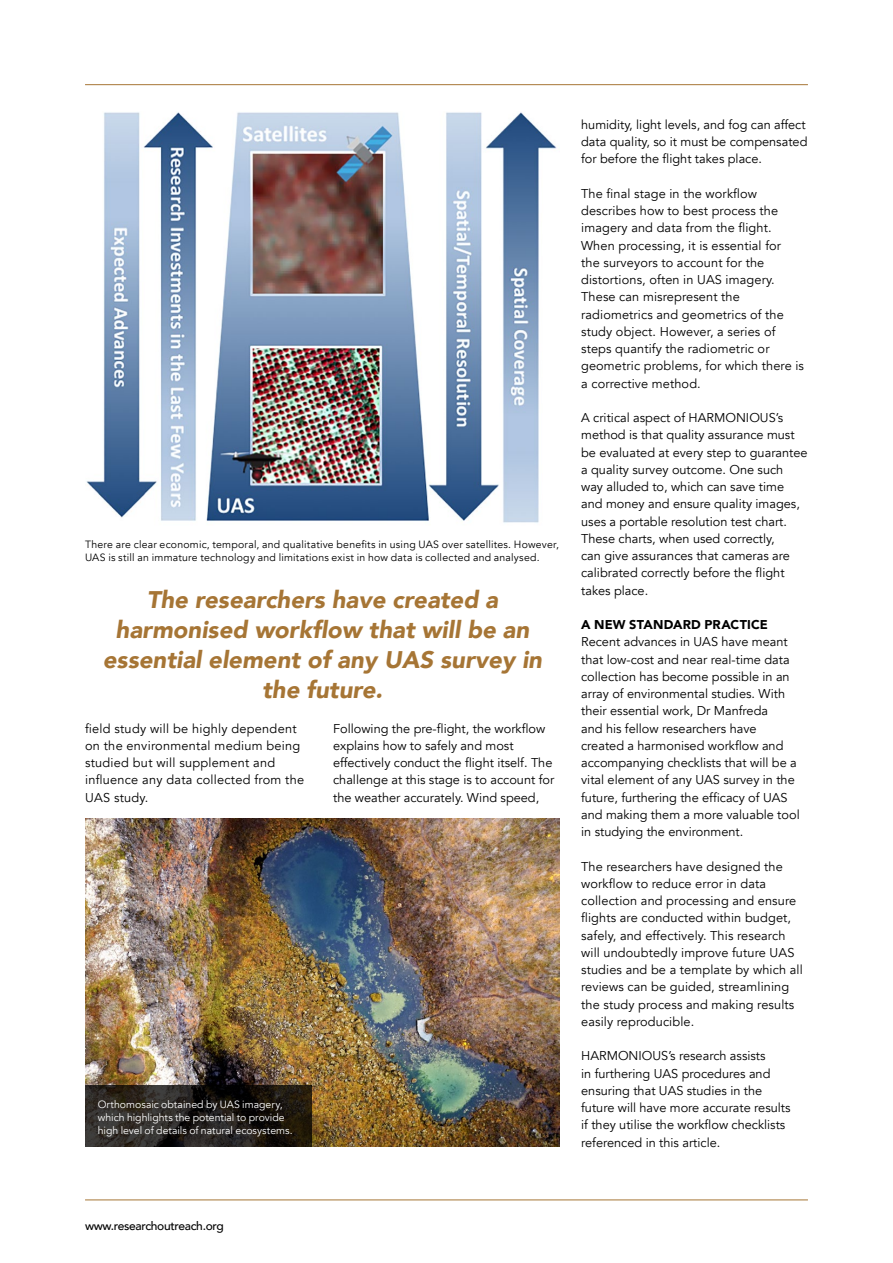
<style>
.page{position:relative;width:893px;height:1263px;background:#fff}
.page>*{position:absolute;margin:0;border:0;box-sizing:border-box;transform-origin:0 0}
.t1{font:italic 900 24px/30px "Avenir";color:#a67535;text-align:center}
.t2{font:12.75px/17.2px "Avenir";color:#000}
.t3{font:12.75px/17.2px "Avenir";letter-spacing:.02em;color:#000}
.t4{font:900 12.75px "Avenir";letter-spacing:.015em;color:#000}
.t5{font:500 12px "Avenir";letter-spacing:-.025em;color:#000}
.t6{font:10.5px/12.8px "Avenir";letter-spacing:.02em;color:#000}
.t7{font:10.5px/12.8px "Avenir";color:#fff}
</style>
<div class="page">
<hr style="left:85px;top:1199px;width:723px;height:1px;background:#a67535">
<hr style="left:85px;top:84px;width:723px;height:1px;background:#a67535">
<img style="left:85px;top:819px;width:475px;height:328px">
<img style="left:86px;top:112px;width:471px;height:411px">
<svg style="left:85px;top:1085px;width:227px;height:62px;background:#241f1b"></svg>
<p class="t6" style="left:85px;top:538px;width:475px">There are clear economic, temporal, and qualitative benefits in using UAS over satellites. However,<br>UAS is still an immature technology and limitations exist in how data is collected and analysed.</p>
<h1 class="t1" style="left:103px;top:584px;width:441px">The researchers have created a harmonised workflow that will be an essential element of any UAS survey in the future.</h1>
<p class="t3" style="left:85px;top:720px;width:221px">field study will be highly dependent on the environmental medium being studied but will supplement and influence any data collected from the<br>UAS study.</p>
<p class="t2" style="left:333px;top:720px;width:223px">Following the pre-flight, the workflow explains how to safely and most effectively conduct the flight itself. The challenge at this stage is to account for the weather accurately. Wind speed,</p>
<p class="t7" style="left:98px;top:1098px;width:196px">Orthomosaic obtained by UAS imagery, which highlights the potential to provide high level of details of natural ecosystems.</p>
<p class="t2" style="left:581px;top:116px;width:228px">humidity, light levels, and fog can affect data quality, so it must be compensated for before the flight takes place.</p>
<p class="t2" style="left:581px;top:185px;width:224px">The final stage in the workflow describes how to best process the imagery and data from the flight.<br>When processing, it is essential for<br>the surveyors to account for the distortions, often in UAS imagery.<br>These can misrepresent the radiometrics and geometrics of the study object. However, a series of steps quantify the radiometric or geometric problems, for which there is a corrective method.</p>
<p class="t2" style="left:581px;top:409px;width:228px">A critical aspect of HARMONIOUS’s method is that quality assurance must be evaluated at every step to guarantee a quality survey outcome. One such way alluded to, which can save time and money and ensure quality images, uses a portable resolution test chart.<br>These charts, when used correctly,<br>can give assurances that cameras are calibrated correctly before the flight takes place.</p>
<p class="t4" style="left:581px;top:614px;width:188px">A NEW STANDARD PRACTICE</p>
<p class="t2" style="left:581px;top:634px;width:220px">Recent advances in UAS have meant that low-cost and near real-time data collection has become possible in an array of environmental studies. With their essential work, Dr Manfreda<br>and his fellow researchers have created a harmonised workflow and accompanying checklists that will be a vital element of any UAS survey in the future, furthering the efficacy of UAS and making them a more valuable tool in studying the environment.</p>
<p class="t2" style="left:581px;top:858px;width:223px">The researchers have designed the workflow to reduce error in data collection and processing and ensure flights are conducted within budget, safely, and effectively. This research will undoubtedly improve future UAS studies and be a template by which all reviews can be guided, streamlining the study process and making results easily reproducible.</p>
<p class="t2" style="left:581px;top:1048px;width:211px">HARMONIOUS’s research assists<br>in furthering UAS procedures and ensuring that UAS studies in the future will have more accurate results if they utilise the workflow checklists referenced in this article.</p>
<p class="t5" style="left:85px;top:1215px;width:140px">www.researchoutreach.org</p>
</div>
